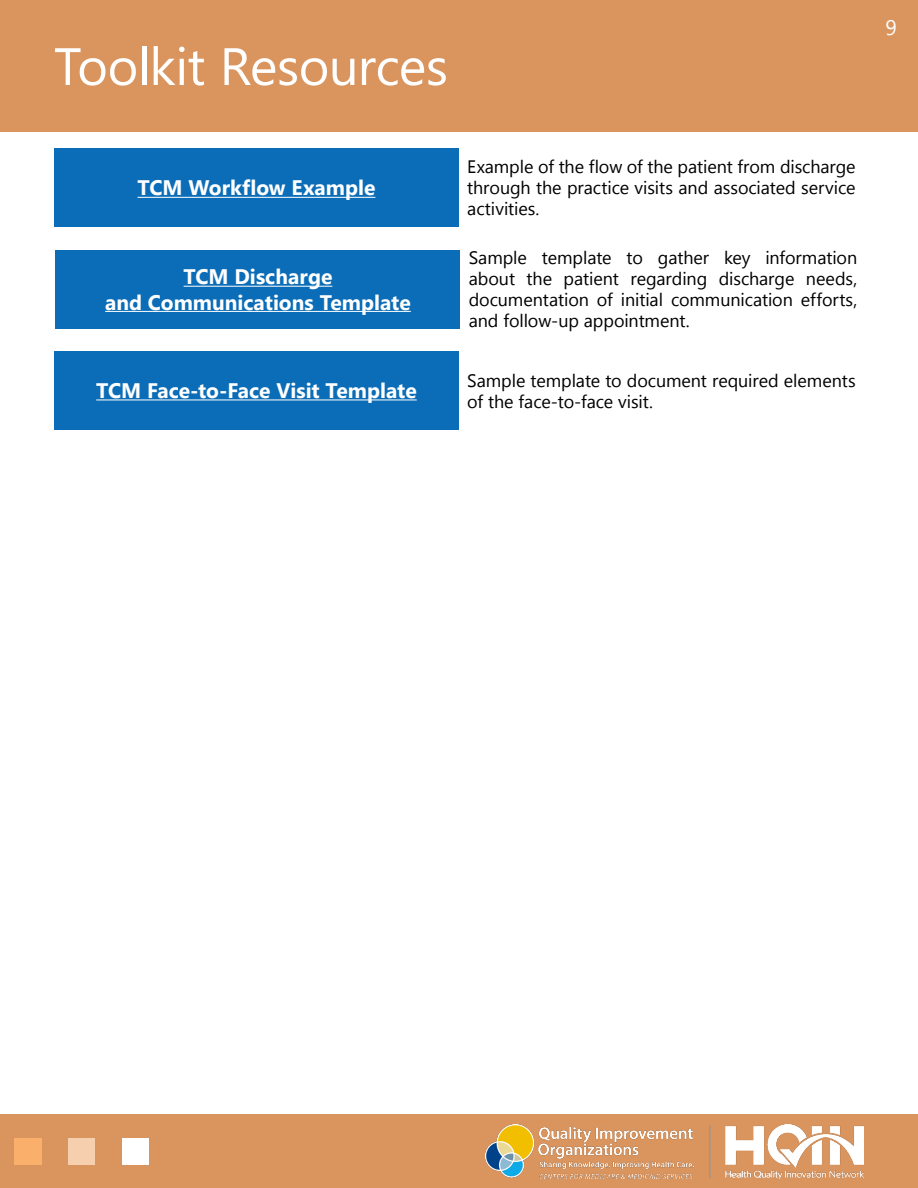
<style>
.page{position:relative;width:918px;height:1188px;background:#fff}
.page>*{position:absolute;margin:0;border:0;box-sizing:border-box;transform-origin:0 0}
.t1{font:52.5px "Nirmala UI";letter-spacing:-.01em;color:#fff}
.t2{font:700 21px/25.2px "Nirmala UI";color:#fff;text-align:center}
.t3{font:21px "Nirmala UI";color:#fff}
.t4{font:18px/21px "Nirmala UI";letter-spacing:-.005em;color:#000;text-align:justify}
</style>
<div class="page">
<div style="left:0;top:0;width:918px;height:132px;background:#da955f"></div>
<div style="left:54px;top:148px;width:405px;height:79px;background:#0b6db7"></div>
<div style="left:56px;top:250px;width:404px;height:79px;background:#0b6db7"></div>
<div style="left:54px;top:351px;width:405px;height:79px;background:#0b6db7"></div>
<hr style="left:96px;top:400px;width:321px;height:1px;background:#fff">
<hr style="left:105px;top:311px;width:306px;height:1px;background:#fff">
<hr style="left:184px;top:286px;width:148px;height:1px;background:#fff">
<hr style="left:138px;top:197px;width:237px;height:1px;background:#fff">
<div style="left:1px;top:1115px;width:917px;height:73px;background:#da955f"></div>
<div style="left:14px;top:1138px;width:27px;height:27px;background:#faaf6a"></div>
<div style="left:68px;top:1138px;width:27px;height:27px;background:#f6cfae"></div>
<div style="left:122px;top:1138px;width:27px;height:27px;background:#fff"></div>
<img style="left:486px;top:1124px;width:378px;height:55px">
<p class="t1" style="left:54px;top:24px;width:396px">Toolkit Resources</p>
<p class="t2" style="left:138px;top:174px;width:239px">TCM Workflow Example</p>
<p class="t2" style="left:105px;top:263px;width:307px">TCM Discharge<br>and Communications Template</p>
<p class="t2" style="left:96px;top:377px;width:322px">TCM Face-to-Face Visit Template</p>
<p class="t4" style="left:467px;top:155px;width:390px">Example of the flow of the patient from discharge through the practice visits and associated service activities.</p>
<p class="t4" style="left:469px;top:246px;width:390px">Sample template to gather key information about the patient regarding discharge needs, documentation of initial communication efforts, and follow-up appointment.</p>
<p class="t4" style="left:467px;top:369px;width:390px">Sample template to document required elements of the face-to-face visit.</p>
<p class="t3" style="left:885px;top:10px;width:13px">9</p>
</div>
